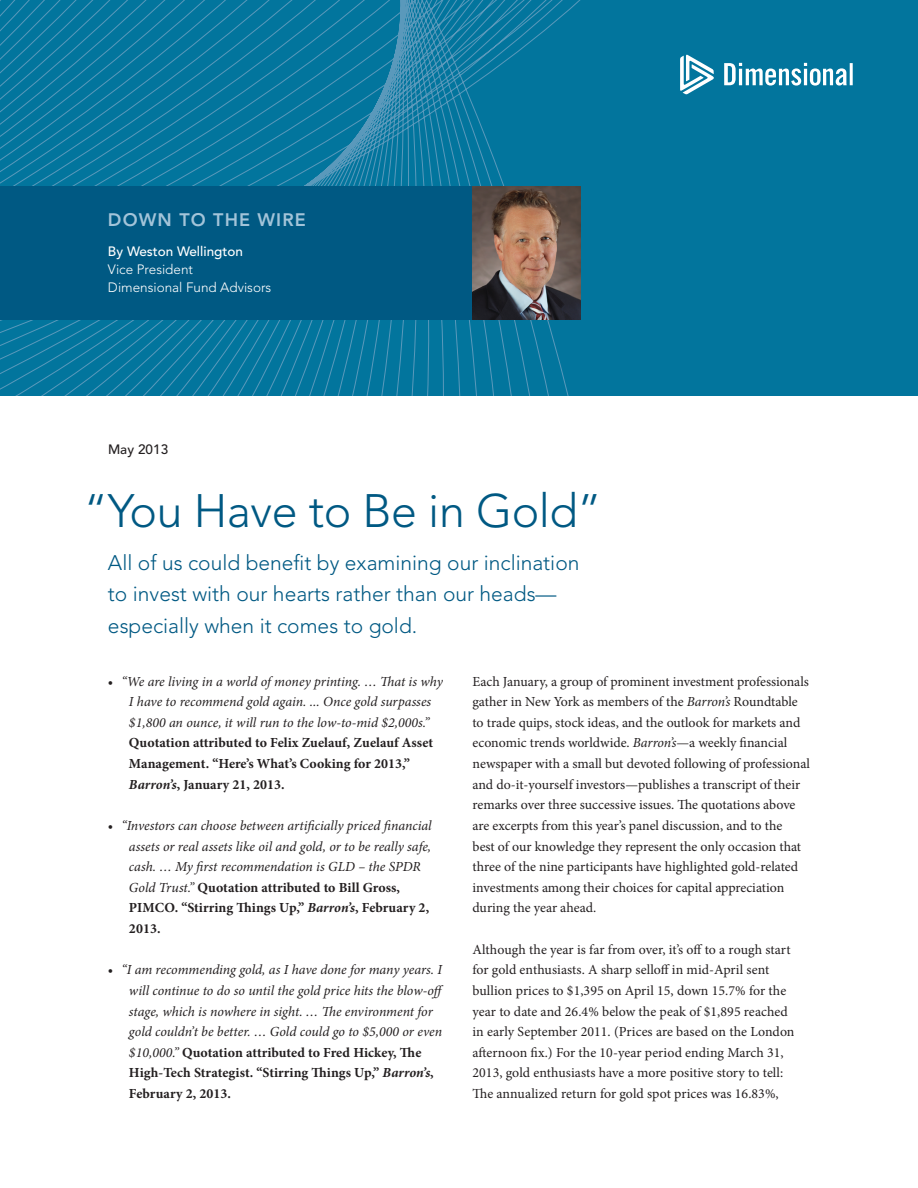
<style>
.page{position:relative;width:918px;height:1188px;background:#fff}
.page>*{position:absolute;margin:0;border:0;box-sizing:border-box;transform-origin:0 0}
.Author_Title{font:300 46.5px "Avenir LT Std";letter-spacing:-.01em;color:#005983}
.Author__blue_Deck{font:300 21px/31.5px "Avenir LT Std";color:#005983}
.t1{font:800 18px "Avenir LT Std";letter-spacing:.06em;color:#a3c4d9}
.Body_Copy{font:13.8px/20.7px "Minion Pro";color:#231f20}
.Body_Copy-2{font:italic 13.8px/20.7px "Minion Pro";color:#231f20}
.Name_in_Header_Parag{font:300 13.5px/18px "Avenir LT Std";color:#fff}
.Name_in_Header_Parag-2{font:500 13.5px "Avenir LT Std";color:#fff}
.Body_Copy-3{font:500 13.5px "Avenir LT Std";letter-spacing:.005em;color:#231f20}
.s1{font-style:normal}
.s2{font-weight:700;font-style:normal}
.s3{font-weight:700}
.s4{font-style:italic}
</style>
<div class="page">
<div style="left:0;top:0;width:918px;height:395px;background:#02759d"></div>
<svg style="left:0;top:0;width:742px;height:395px"></svg>
<div style="left:0;top:186px;width:576px;height:134px;background:#005983"></div>
<img style="left:472px;top:186px;width:108px;height:134px">
<svg style="left:680px;top:55px;width:34px;height:39px"></svg>
<svg style="left:724px;top:63px;width:129px;height:23px"></svg>
<p class="t1" style="left:108px;top:209px;width:199px">DOWN TO THE WIRE</p>
<p class="Name_in_Header_Parag-2" style="left:108px;top:244px;width:136px">By Weston Wellington</p>
<p class="Name_in_Header_Parag" style="left:108px;top:261px;width:165px">Vice President<br>Dimensional Fund Advisors</p>
<p class="Body_Copy-3" style="left:108px;top:441px;width:62px">May 2013</p>
<p class="Author_Title" style="left:84px;top:484px;width:519px">“You Have to Be in Gold”</p>
<p class="Author__blue_Deck" style="left:108px;top:547px;width:473px">All of us could benefit by examining our inclination to invest with our hearts rather than our heads— especially when it comes to gold.</p>
<p class="Body_Copy-2" style="left:129px;top:671px;width:315px;text-indent:-21px"><span class="s1">•</span> “We are living in a world of money printing. … That is why I have to recommend gold again. ... Once gold surpasses $1,800 an ounce, it will run to the low-to-mid $2,000s.” <span class="s2">Quotation attributed to Felix Zuelauf, Zuelauf Asset Management. “Here’s What’s Cooking for 2013,” </span><span class="s3">Barron’s</span><span class="s2">, January 21, 2013.</span></p>
<p class="Body_Copy-2" style="left:129px;top:815px;width:304px;text-indent:-21px"><span class="s1">•</span> “Investors can choose between artificially priced financial assets or real assets like oil and gold, or to be really safe, cash. … My first recommendation is GLD – the SPDR Gold Trust.” <span class="s2">Quotation attributed to Bill Gross, PIMCO. “Stirring Things Up,”</span> <span class="s3">Barron’s</span><span class="s2">, February 2, 2013.</span></p>
<p class="Body_Copy-2" style="left:129px;top:959px;width:318px;text-indent:-21px"><span class="s1">•</span> “I am recommending gold, as I have done for many years. I will continue to do so until the gold price hits the blow-off stage, which is nowhere in sight. … The environment for gold couldn’t be better. … Gold could go to $5,000 or even $10,000.” <span class="s2">Quotation attributed to Fred Hickey, The High-Tech Strategist. “Stirring Things Up,”</span> <span class="s3">Barron’s</span><span class="s2">, February 2, 2013.</span></p>
<p class="Body_Copy" style="left:472px;top:671px;width:339px">Each January, a group of prominent investment professionals gather in New York as members of the <span class="s4">Barron’s</span> Roundtable to trade quips, stock ideas, and the outlook for markets and economic trends worldwide. <span class="s4">Barron’s</span>—a weekly financial newspaper with a small but devoted following of professional and do-it-yourself investors—publishes a transcript of their remarks over three successive issues. The quotations above are excerpts from this year’s panel discussion, and to the<br>best of our knowledge they represent the only occasion that three of the nine participants have highlighted gold-related investments among their choices for capital appreciation during the year ahead.</p>
<p class="Body_Copy" style="left:472px;top:939px;width:324px">Although the year is far from over, it’s off to a rough start for gold enthusiasts. A sharp selloff in mid-April sent bullion prices to $1,395 on April 15, down 15.7% for the year to date and 26.4% below the peak of $1,895 reached in early September 2011. (Prices are based on the London afternoon fix.) For the 10-year period ending March 31, 2013, gold enthusiasts have a more positive story to tell:<br>The annualized return for gold spot prices was 16.83%,</p>
</div>
